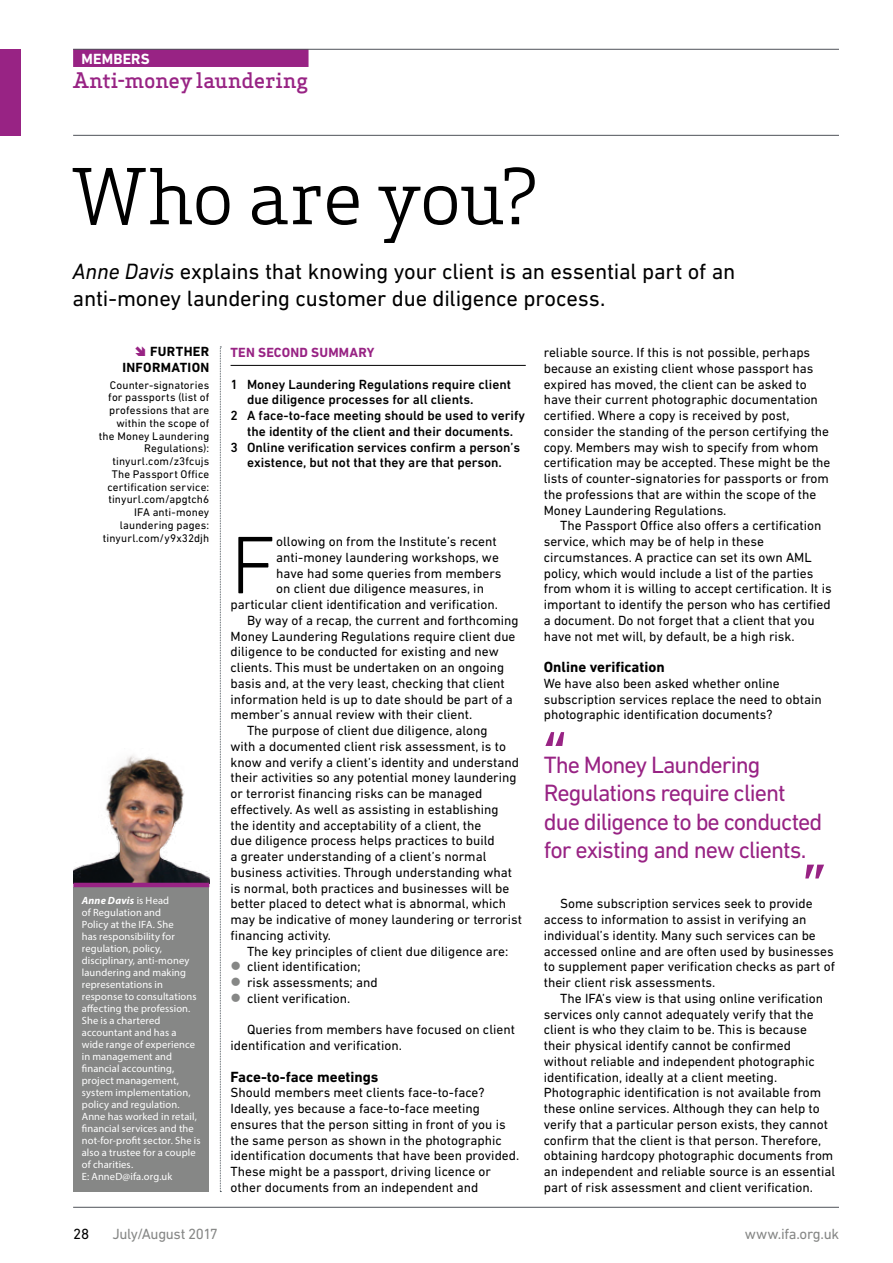
<style>
.page{position:relative;width:893px;height:1263px;background:#fff}
.page>*{position:absolute;margin:0;border:0;box-sizing:border-box;transform-origin:0 0}
.t1{font:300 82.95px "DIN Next LT Pro";color:#000}
.t2{font:75px "Apex Serif";letter-spacing:-.015em;color:#000}
.t3{font:500 55.5px "Apex Serif";color:#982384}
.t4{font:24px/28.5px "DIN Next LT Pro";letter-spacing:-.04em;color:#982384}
.t5{font:22.5px/27px "DIN Next LT Pro";letter-spacing:-.01em;color:#000}
.t6{font:500 21px "Apex Serif";letter-spacing:-.005em;color:#982384}
.t7{font:700 15px "DIN Next LT Pro";color:#000}
.t8{font:15px "DIN Next LT Pro";letter-spacing:-.025em;color:#868786}
.t9{font:700 15px "DIN Next LT Pro";letter-spacing:.01em;color:#fff}
.t10{font:15px "DIN Next LT Pro";color:#000}
.t11{font:13.5px/15.8px "DIN Next LT Pro";color:#000}
.t12{font:500 13.5px "DIN Next LT Pro";color:#000}
.t13{font:700 13.5px/15.8px "DIN Next LT Pro";letter-spacing:.02em;color:#000;text-align:right}
.t14{font:700 13.5px "DIN Next LT Pro";letter-spacing:.015em;color:#982384}
.t15{font:11.25px/12.8px "DIN Next LT Pro";letter-spacing:.015em;color:#000;text-align:right}
.t16{font:10.5px/12px "Myriad Pro";letter-spacing:.01em;color:#fff}
.s1{font-style:italic}
.s2{color:#982384}
.s3{font-weight:700;font-style:italic}
</style>
<div class="page">
<hr style="left:231px;top:365px;width:295px;height:1px;background:#000">
<div style="left:73px;top:887px;width:136px;height:304px;background:#868786"></div>
<img style="left:73px;top:755px;width:136px;height:128px">
<hr style="left:73px;top:883px;width:136px;height:4px;background:#982384">
<svg style="left:220px;top:347px;width:1px;height:845px"></svg>
<div style="left:0;top:49px;width:21px;height:87px;background:#982384"></div>
<div style="left:73px;top:49px;width:236px;height:18px;background:#982384"></div>
<hr style="left:73px;top:135px;width:766px;height:1px;background:#4f5259">
<hr style="left:73px;top:49px;width:766px;height:1px;background:#4f5259">
<hr style="left:73px;top:1207px;width:766px;height:1px;background:#4f5259">
<p class="t9" style="left:82px;top:50px;width:70px">MEMBERS</p>
<h3 class="t6" style="left:73px;top:67px;width:237px">Anti-money laundering</h3>
<h2 class="t2" style="left:73px;top:149px;width:468px">Who are you?</h2>
<h3 class="t5" style="left:73px;top:258px;width:664px"><span class="s1">Anne Davis</span> explains that knowing your client is an essential part of an anti-money laundering customer due diligence process.</h3>
<p class="t13" style="left:122px;top:343px;width:88px"><span class="s2">➔</span> FURTHER<br>INFORMATION</p>
<p class="t15" style="left:99px;top:378px;width:112px">Counter-signatories for passports (list of professions that are within the scope of the Money Laundering<br>Regulations): tinyurl.com/z3fcujs<br>The Passport Office certification service: tinyurl.com/apgtch6<br>IFA anti-money laundering pages: tinyurl.com/y9x32djh</p>
<p class="t16" style="left:82px;top:894px;width:120px"><span class="s3">Anne Davis</span> is Head<br>of Regulation and<br>Policy at the IFA. She<br>has responsibility for regulation, policy, disciplinary, anti-money laundering and making representations in response to consultations affecting the profession.<br>She is a chartered accountant and has a wide range of experience in management and financial accounting, project management, system implementation, policy and regulation.<br>Anne has worked in retail, financial services and the not-for-profit sector. She is also a trustee for a couple of charities.<br>E: AnneD@ifa.org.uk</p>
<p class="t14" style="left:231px;top:344px;width:145px">TEN SECOND SUMMARY</p>
<p class="t12" style="left:231px;top:376px;width:282px">1 Money Laundering Regulations require client</p>
<p class="t12" style="left:247px;top:392px;width:228px">due diligence processes for all clients.</p>
<p class="t12" style="left:231px;top:408px;width:296px">2 A face-to-face meeting should be used to verify</p>
<p class="t12" style="left:247px;top:423px;width:268px">the identity of the client and their documents.</p>
<p class="t12" style="left:231px;top:439px;width:291px">3 Online verification services confirm a person’s</p>
<p class="t12" style="left:247px;top:455px;width:256px">existence, but not that they are that person.</p>
<h1 class="t1" style="left:231px;top:517px;width:47px">F</h1>
<p class="t11" style="left:276px;top:533px;width:222px">ollowing on from the Institute’s recent</p>
<p class="t11" style="left:276px;top:549px;width:224px">anti-money laundering workshops, we</p>
<p class="t11" style="left:276px;top:565px;width:227px">have had some queries from members</p>
<p class="t11" style="left:276px;top:581px;width:209px">on client due diligence measures, in</p>
<p class="t11" style="left:231px;top:596px;width:269px">particular client identification and verification.</p>
<p class="t11" style="left:247px;top:612px;width:273px">By way of a recap, the current and forthcoming</p>
<p class="t11" style="left:231px;top:628px;width:286px">Money Laundering Regulations require client due</p>
<p class="t11" style="left:231px;top:644px;width:270px">diligence to be conducted for existing and new</p>
<p class="t11" style="left:231px;top:659px;width:275px">clients. This must be undertaken on an ongoing</p>
<p class="t11" style="left:231px;top:675px;width:276px">basis and, at the very least, checking that client</p>
<p class="t11" style="left:231px;top:691px;width:284px">information held is up to date should be part of a</p>
<p class="t11" style="left:231px;top:707px;width:243px">member’s annual review with their client.</p>
<p class="t11" style="left:247px;top:722px;width:242px">The purpose of client due diligence, along</p>
<p class="t11" style="left:231px;top:738px;width:277px">with a documented client risk assessment, is to</p>
<p class="t11" style="left:231px;top:754px;width:290px">know and verify a client’s identity and understand</p>
<p class="t11" style="left:231px;top:770px;width:288px">their activities so any potential money laundering</p>
<p class="t11" style="left:231px;top:785px;width:253px">or terrorist financing risks can be managed</p>
<p class="t11" style="left:231px;top:801px;width:270px">effectively. As well as assisting in establishing</p>
<p class="t11" style="left:231px;top:817px;width:252px">the identity and acceptability of a client, the</p>
<p class="t11" style="left:231px;top:833px;width:266px">due diligence process helps practices to build</p>
<p class="t11" style="left:231px;top:848px;width:257px">a greater understanding of a client’s normal</p>
<p class="t11" style="left:231px;top:864px;width:283px">business activities. Through understanding what</p>
<p class="t11" style="left:231px;top:880px;width:280px">is normal, both practices and businesses will be</p>
<p class="t11" style="left:231px;top:896px;width:277px">better placed to detect what is abnormal, which</p>
<p class="t11" style="left:231px;top:911px;width:293px">may be indicative of money laundering or terrorist</p>
<p class="t11" style="left:231px;top:927px;width:102px">financing activity.</p>
<p class="t11" style="left:247px;top:943px;width:263px">The key principles of client due diligence are:</p>
<p class="t11" style="left:247px;top:959px;width:115px">client identification;</p>
<p class="t11" style="left:247px;top:974px;width:132px">risk assessments; and</p>
<p class="t11" style="left:247px;top:990px;width:105px">client verification.</p>
<p class="t11" style="left:231px;top:1022px;width:286px;text-indent:16px">Queries from members have focused on client identification and verification.</p>
<p class="t7" style="left:231px;top:1068px;width:149px">Face-to-face meetings</p>
<p class="t11" style="left:231px;top:1085px;width:290px">Should members meet clients face-to-face?<br>Ideally, yes because a face-to-face meeting ensures that the person sitting in front of you is the same person as shown in the photographic identification documents that have been provided.<br>These might be a passport, driving licence or other documents from an independent and</p>
<p class="t11" style="left:544px;top:344px;width:288px">reliable source. If this is not possible, perhaps because an existing client whose passport has expired has moved, the client can be asked to have their current photographic documentation certified. Where a copy is received by post, consider the standing of the person certifying the copy. Members may wish to specify from whom certification may be accepted. These might be the lists of counter-signatories for passports or from the professions that are within the scope of the Money Laundering Regulations.</p>
<p class="t11" style="left:544px;top:518px;width:289px;text-indent:16px">The Passport Office also offers a certification service, which may be of help in these circumstances. A practice can set its own AML policy, which would include a list of the parties from whom it is willing to accept certification. It is important to identify the person who has certified a document. Do not forget that a client that you have not met will, by default, be a high risk.</p>
<p class="t7" style="left:544px;top:658px;width:122px">Online verification</p>
<p class="t11" style="left:544px;top:675px;width:279px">We have also been asked whether online subscription services replace the need to obtain photographic identification documents?</p>
<h3 class="t4" style="left:544px;top:750px;width:280px">The Money Laundering<br>Regulations require client due diligence to be conducted for existing and new clients.</h3>
<h3 class="t3" style="left:545px;top:718px;width:22px">“</h3>
<h3 class="t3" style="left:824px;top:892px;width:22px;rotate:-180deg">“</h3>
<p class="t11" style="left:544px;top:896px;width:293px;text-indent:16px">Some subscription services seek to provide access to information to assist in verifying an individual’s identity. Many such services can be accessed online and are often used by businesses to supplement paper verification checks as part of their client risk assessments.</p>
<p class="t11" style="left:544px;top:990px;width:293px;text-indent:16px">The IFA’s view is that using online verification services only cannot adequately verify that the client is who they claim to be. This is because their physical identify cannot be confirmed without reliable and independent photographic identification, ideally at a client meeting.<br>Photographic identification is not available from these online services. Although they can help to verify that a particular person exists, they cannot confirm that the client is that person. Therefore, obtaining hardcopy photographic documents from an independent and reliable source is an essential part of risk assessment and client verification.</p>
<p class="t10" style="left:73px;top:1225px;width:18px">28</p>
<p class="t8" style="left:112px;top:1225px;width:107px">July/August 2017</p>
<p class="t8" style="left:745px;top:1225px;width:96px">www.ifa.org.uk</p>
</div>
